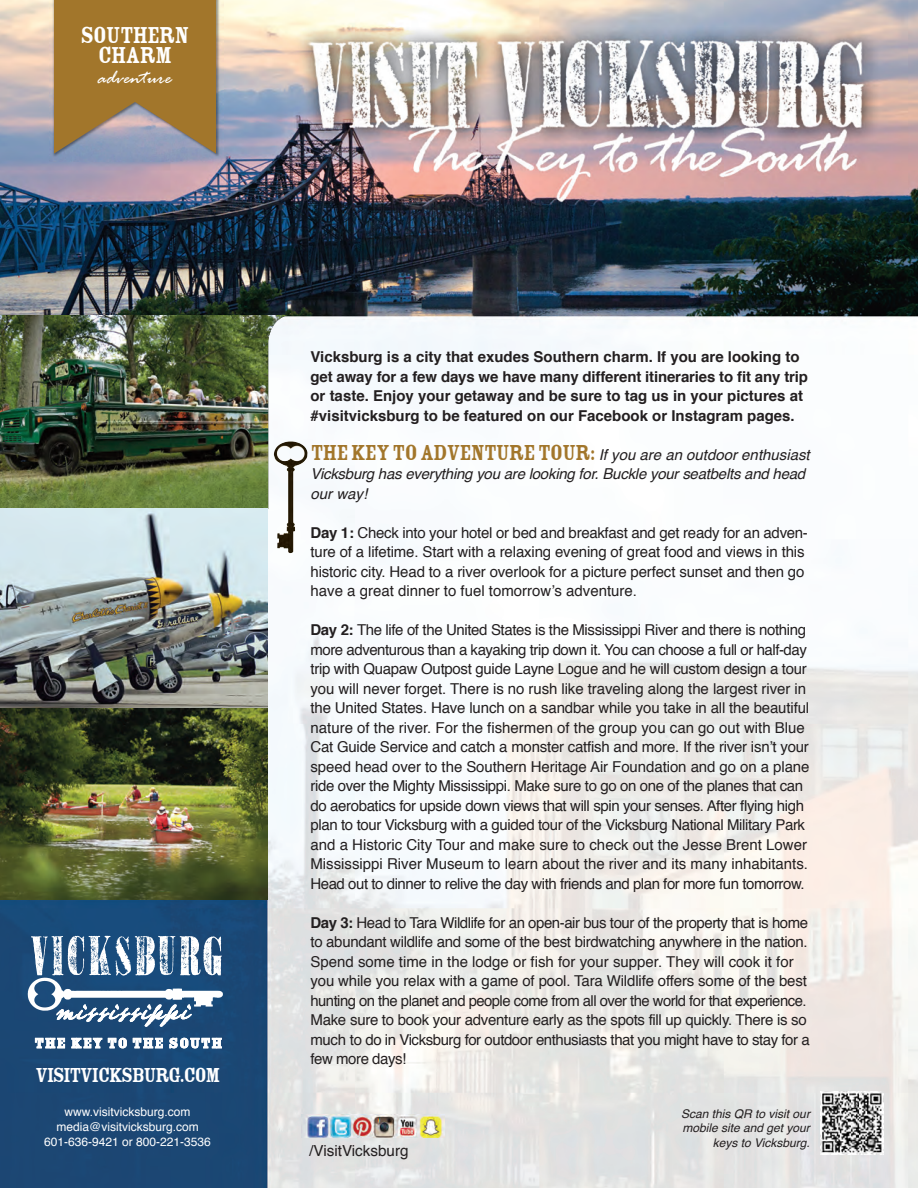
<style>
.page{position:relative;width:918px;height:1188px;background:#fff}
.page>*{position:absolute;margin:0;border:0;box-sizing:border-box;transform-origin:0 0}
.t1{font:25.5px/19.5px "Rosewood Fill";letter-spacing:-.05em;color:#fff;text-align:center}
.t2{font:22.35px "Rosewood Fill";letter-spacing:-.075em;color:#fff}
.t3{font:21px "Rage D";color:#fff}
.t4{font:15.3px "Helvetica";color:#231f20}
.t5{font:15px/19.5px "Helvetica";letter-spacing:-.02em;color:#231f20}
.t6{font:700 15px/19.5px "Helvetica";color:#231f20}
.t7{font:italic 15px/19.5px "Helvetica";letter-spacing:-.015em;color:#231f20}
.t8{font:12px/15px "Helvetica";color:#fff;text-align:center}
.t9{font:italic 12px/14.4px "Helvetica";color:#231f20;text-align:right}
.s1{font-family:"Rosewood Fill";font-style:normal;font-size:24px;color:#a2762b}
.s2{font-weight:700}
</style>
<div class="page">
<img style="left:0;top:0;width:918px;height:1188px">
<img style="left:50px;top:0;width:174px;height:162px">
<svg style="left:54px;top:0;width:162px;height:154px;background:#a07d42"></svg>
<svg style="left:35px;top:1038px;width:30px;height:10px"></svg>
<svg style="left:71px;top:1038px;width:31px;height:10px"></svg>
<svg style="left:108px;top:1038px;width:18px;height:10px"></svg>
<div style="left:119px;top:1038px;width:8px;height:10px;border:1px solid #fff;border-radius:4px"></div>
<svg style="left:133px;top:1038px;width:30px;height:10px"></svg>
<svg style="left:170px;top:1038px;width:52px;height:10px"></svg>
<svg style="left:28px;top:936px;width:195px;height:91px"></svg>
<img style="left:821px;top:1092px;width:62px;height:62px">
<img style="left:302px;top:1114px;width:142px;height:24px">
<img style="left:0;top:708px;width:268px;height:192px">
<img style="left:0;top:315px;width:288px;height:194px">
<img style="left:0;top:509px;width:268px;height:199px">
<img style="left:274px;top:441px;width:34px;height:112px">
<h1 class="t1" style="left:80px;top:26px;width:111px">SOUTHERN<br>CHARM</h1>
<h3 class="t3" style="left:97px;top:67px;width:76px">adventure</h3>
<h2 class="t2" style="left:35px;top:1065px;width:187px">VISITVICKSBURG.COM</h2>
<p class="t6" style="left:310px;top:348px;width:499px">Vicksburg is a city that exudes Southern charm. If you are looking to get away for a few days we have many different itineraries to fit any trip or taste. Enjoy your getaway and be sure to tag us in your pictures at #visitvicksburg to be featured on our Facebook or Instagram pages.</p>
<p class="t7" style="left:310px;top:446px;width:501px"><span class="s1">THE KEY TO ADVENTURE TOUR:</span> If you are an outdoor enthusiast<br>Vicksburg has everything you are looking for. Buckle your seatbelts and head our way!</p>
<p class="t5" style="left:310px;top:524px;width:499px"><span class="s2">Day 1:</span> Check into your hotel or bed and breakfast and get ready for an adven&shy;ture of a lifetime. Start with a relaxing evening of great food and views in this historic city. Head to a river overlook for a picture perfect sunset and then go have a great dinner to fuel tomorrow’s adventure.</p>
<p class="t5" style="left:310px;top:621px;width:501px"><span class="s2">Day 2:</span> The life of the United States is the Mississippi River and there is nothing more adventurous than a kayaking trip down it. You can choose a full or half-day trip with Quapaw Outpost guide Layne Logue and he will custom design a tour you will never forget. There is no rush like traveling along the largest river in the United States. Have lunch on a sandbar while you take in all the beautiful nature of the river. For the fishermen of the group you can go out with Blue Cat Guide Service and catch a monster catfish and more. If the river isn’t your speed head over to the Southern Heritage Air Foundation and go on a plane ride over the Mighty Mississippi. Make sure to go on one of the planes that can do aerobatics for upside down views that will spin your senses. After flying high plan to tour Vicksburg with a guided tour of the Vicksburg National Military Park and a Historic City Tour and make sure to check out the Jesse Brent Lower Mississippi River Museum to learn about the river and its many inhabitants.<br>Head out to dinner to relive the day with friends and plan for more fun tomorrow.</p>
<p class="t5" style="left:310px;top:914px;width:501px"><span class="s2">Day 3:</span> Head to Tara Wildlife for an open-air bus tour of the property that is home to abundant wildlife and some of the best birdwatching anywhere in the nation.<br>Spend some time in the lodge or fish for your supper. They will cook it for you while you relax with a game of pool. Tara Wildlife offers some of the best hunting on the planet and people come from all over the world for that experience.<br>Make sure to book your adventure early as the spots fill up quickly. There is so much to do in Vicksburg for outdoor enthusiasts that you might have to stay for a few more days!</p>
<p class="t8" style="left:44px;top:1105px;width:168px">www.visitvicksburg.com media@visitvicksburg.com<br>601-636-9421 or 800-221-3536</p>
<p class="t9" style="left:681px;top:1108px;width:130px">Scan this QR to visit our mobile site and get your keys to Vicksburg.</p>
<p class="t4" style="left:309px;top:1144px;width:101px">/VisitVicksburg</p>
</div>
